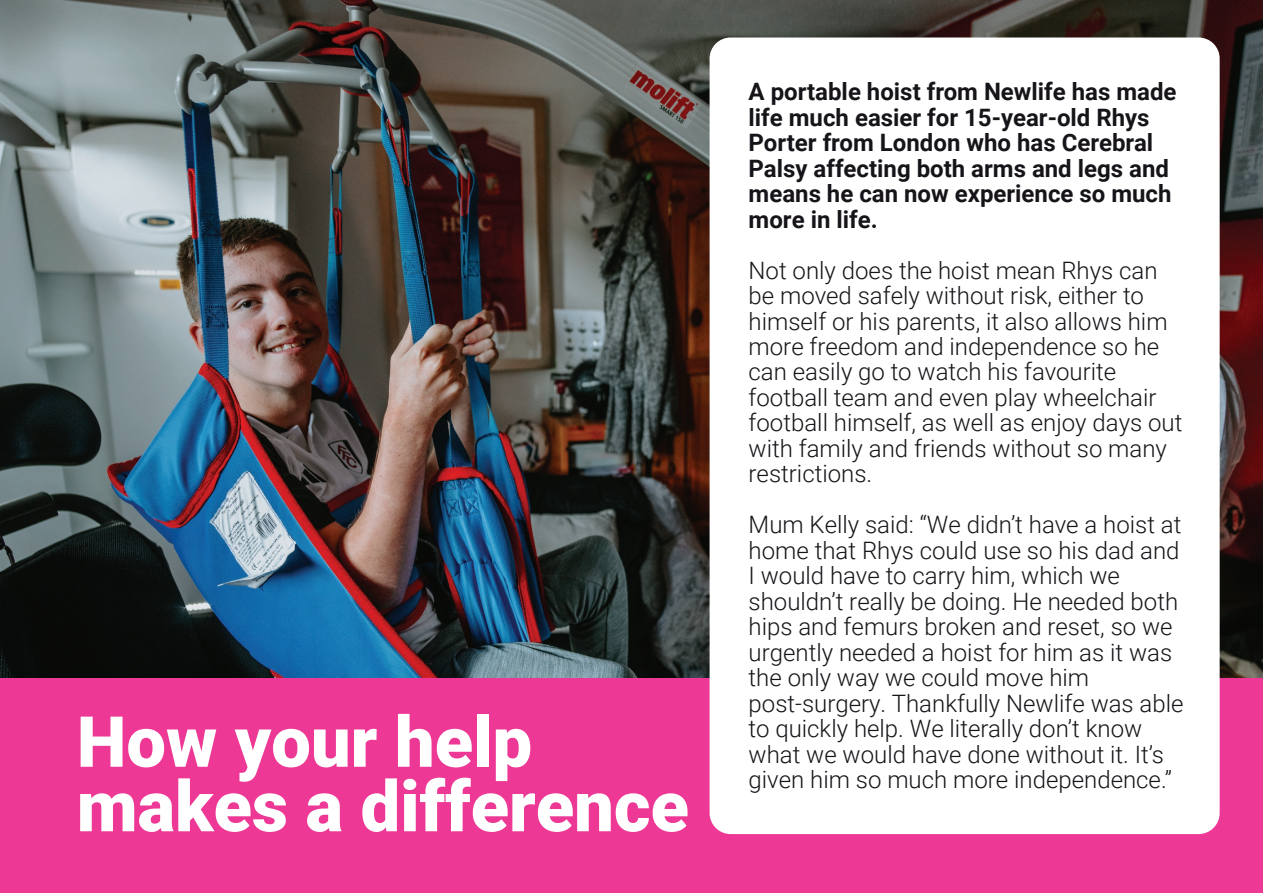
<style>
.page{position:relative;width:1263px;height:893px;background:#fff}
.page>*{position:absolute;margin:0;border:0;box-sizing:border-box;transform-origin:0 0}
.t1{font:900 70.5px/64.5px "Roboto";color:#fff}
.t2{font:300 24px/25.5px "Roboto";color:#171419}
.t3{font:700 24px/25.5px "Roboto";color:#171419}
</style>
<div class="page">
<img style="left:0;top:0;width:1263px;height:678px">
<div style="left:0;top:678px;width:1263px;height:215px;background:#ed3896"></div>
<div style="left:710px;top:38px;width:510px;height:796px;background:#fff;border-radius:21px"></div>
<h1 class="t1" style="left:77px;top:707px;width:614px">How your help makes a difference</h1>
<p class="t3" style="left:748px;top:78px;width:429px">A portable hoist from Newlife has made life much easier for 15-year-old Rhys<br>Porter from London who has Cerebral<br>Palsy affecting both arms and legs and means he can now experience so much more in life.</p>
<p class="t2" style="left:748px;top:256px;width:435px">Not only does the hoist mean Rhys can be moved safely without risk, either to himself or his parents, it also allows him more freedom and independence so he can easily go to watch his favourite football team and even play wheelchair football himself, as well as enjoy days out with family and friends without so many restrictions.</p>
<p class="t2" style="left:748px;top:511px;width:436px">Mum Kelly said: “We didn’t have a hoist at home that Rhys could use so his dad and I would have to carry him, which we shouldn’t really be doing. He needed both hips and femurs broken and reset, so we urgently needed a hoist for him as it was the only way we could move him post-surgery. Thankfully Newlife was able to quickly help. We literally don’t know what we would have done without it. It’s given him so much more independence.”</p>
</div>
